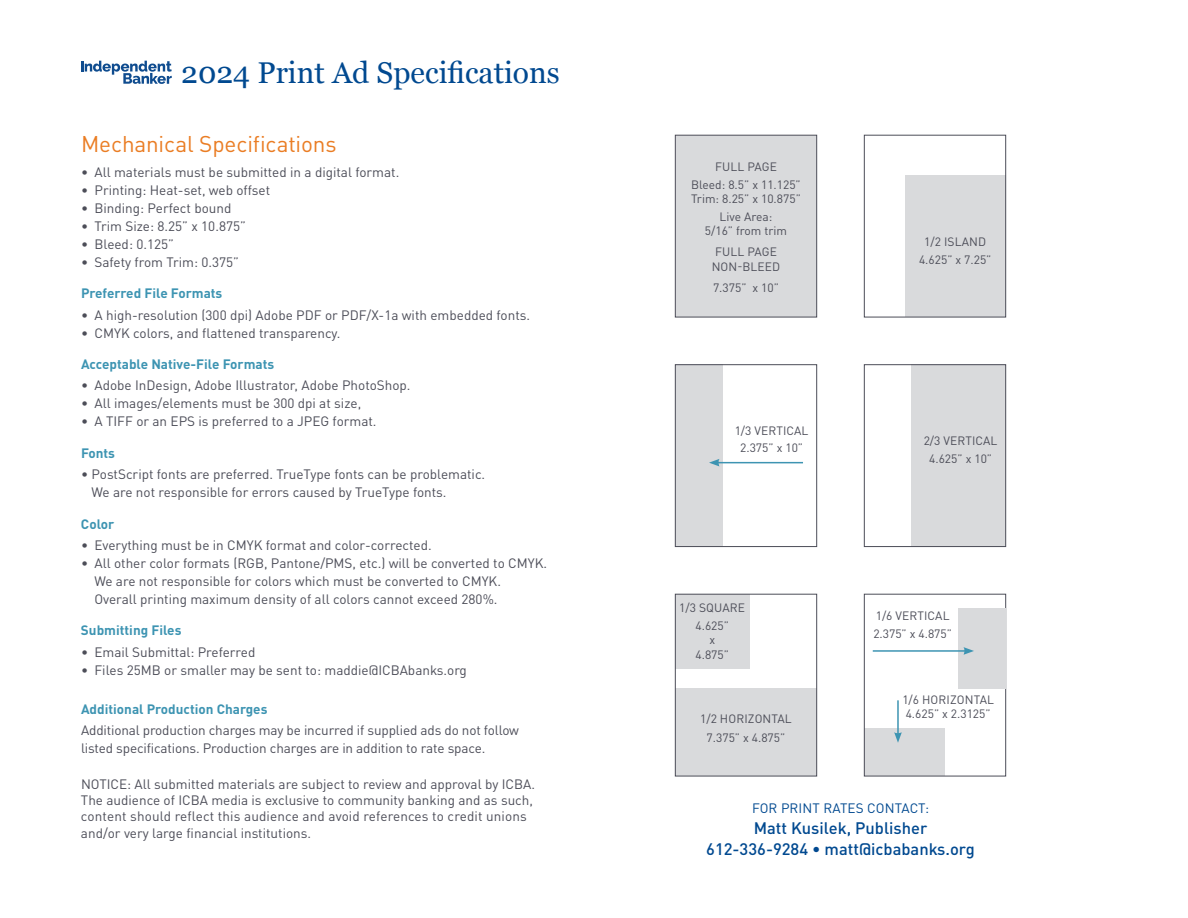
<style>
.page{position:relative;width:1188px;height:918px;background:#fff}
.page>*{position:absolute;margin:0;border:0;box-sizing:border-box;transform-origin:0 0}
.t1{font:30px "Georgia";color:#014990}
.t2{font:22.5px "DINOT";letter-spacing:-.005em;color:#ea7d24}
.t3{font:500 16.5px "DINOT";color:#014990}
.t4{font:13.5px/18px "DINOT";color:#4c4d58}
.t5{font:700 13.5px "DINOT";color:#3d94b2}
.t6{font:13.5px "DINOT";letter-spacing:.01em;color:#014990}
.t7{font:12px/14.4px "DINOT";color:#4c4d58}
</style>
<div class="page">
<div style="left:864px;top:729px;width:81px;height:47px;background:#d9dadc"></div>
<div style="left:864px;top:594px;width:142px;height:182px;border:1px solid #4c4d58"></div>
<div style="left:675px;top:135px;width:142px;height:182px;background:#d9dadc;border:1px solid #4c4d58"></div>
<div style="left:959px;top:608px;width:47px;height:81px;background:#d9dadc"></div>
<hr style="left:873px;top:650px;width:93px;height:2px;background:#3d94b2">
<svg style="left:964px;top:647px;width:10px;height:8px"></svg>
<hr style="left:897px;top:700px;width:2px;height:35px;background:#3d94b2">
<svg style="left:894px;top:732px;width:8px;height:11px"></svg>
<div style="left:905px;top:176px;width:101px;height:141px;background:#d9dadc"></div>
<div style="left:864px;top:135px;width:142px;height:182px;border:1px solid #4c4d58"></div>
<div style="left:675px;top:365px;width:48px;height:182px;background:#d9dadc"></div>
<hr style="left:717px;top:462px;width:86px;height:1px;background:#3d94b2">
<svg style="left:709px;top:459px;width:11px;height:7px"></svg>
<div style="left:675px;top:364px;width:142px;height:183px;border:1px solid #4c4d58"></div>
<div style="left:912px;top:364px;width:94px;height:183px;background:#d9dadc"></div>
<div style="left:864px;top:364px;width:142px;height:183px;border:1px solid #4c4d58"></div>
<div style="left:675px;top:594px;width:74px;height:74px;background:#d9dadc"></div>
<div style="left:675px;top:688px;width:142px;height:88px;background:#d9dadc"></div>
<div style="left:675px;top:594px;width:142px;height:182px;border:1px solid #4c4d58"></div>
<svg style="left:81px;top:61px;width:91px;height:23px"></svg>
<p class="t1" style="left:181px;top:51px;width:380px">2024 Print Ad Specifications</p>
<p class="t2" style="left:81px;top:130px;width:257px">Mechanical Specifications</p>
<p class="t4" style="left:81px;top:163px;width:320px">• All materials must be submitted in a digital format.</p>
<p class="t4" style="left:81px;top:181px;width:191px">• Printing: Heat-set, web offset</p>
<p class="t4" style="left:81px;top:199px;width:152px">• Binding: Perfect bound</p>
<p class="t4" style="left:81px;top:217px;width:167px">• Trim Size: 8.25” x 10.875”</p>
<p class="t4" style="left:81px;top:235px;width:95px">• Bleed: 0.125”</p>
<p class="t4" style="left:81px;top:253px;width:160px">• Safety from Trim: 0.375”</p>
<p class="t5" style="left:81px;top:285px;width:143px">Preferred File Formats</p>
<p class="t4" style="left:81px;top:306px;width:451px">• A high-resolution (300 dpi) Adobe PDF or PDF/X-1a with embedded fonts.</p>
<p class="t4" style="left:81px;top:324px;width:261px">• CMYK colors, and flattened transparency.</p>
<p class="t5" style="left:81px;top:355px;width:195px">Acceptable Native-File Formats</p>
<p class="t4" style="left:81px;top:376px;width:331px">• Adobe InDesign, Adobe Illustrator, Adobe PhotoShop.</p>
<p class="t4" style="left:81px;top:394px;width:282px">• All images/elements must be 300 dpi at size,</p>
<p class="t4" style="left:81px;top:412px;width:297px">• A TIFF or an EPS is preferred to a JPEG format.</p>
<p class="t5" style="left:81px;top:444px;width:36px">Fonts</p>
<p class="t4" style="left:92px;top:465px;width:395px;text-indent:-11px">• PostScript fonts are preferred. TrueType fonts can be problematic.<br>We are not responsible for errors caused by TrueType fonts.</p>
<p class="t5" style="left:81px;top:515px;width:35px">Color</p>
<p class="t4" style="left:81px;top:536px;width:352px">• Everything must be in CMYK format and color-corrected.</p>
<p class="t4" style="left:94px;top:554px;width:454px;text-indent:-13px">• All other color formats (RGB, Pantone/PMS, etc.) will be converted to CMYK.<br>We are not responsible for colors which must be converted to CMYK.<br>Overall printing maximum density of all colors cannot exceed 280%.</p>
<p class="t5" style="left:81px;top:622px;width:102px">Submitting Files</p>
<p class="t4" style="left:81px;top:643px;width:176px">• Email Submittal: Preferred</p>
<p class="t4" style="left:81px;top:661px;width:387px">• Files 25MB or smaller may be sent to: maddie@ICBAbanks.org</p>
<p class="t5" style="left:81px;top:701px;width:188px">Additional Production Charges</p>
<p class="t4" style="left:81px;top:721px;width:440px">Additional production charges may be incurred if supplied ads do not follow listed specifications. Production charges are in addition to rate space.</p>
<p class="t4" style="left:81px;top:776px;width:456px;line-height:16.2px">NOTICE: All submitted materials are subject to review and approval by ICBA.<br>The audience of ICBA media is exclusive to community banking and as such, content should reflect this audience and avoid references to credit unions and/or very large financial institutions.</p>
<p class="t7" style="left:715px;top:159px;width:63px">FULL PAGE</p>
<p class="t7" style="left:691px;top:177px;width:111px">Bleed: 8.5” x 11.125”<br>Trim: 8.25” x 10.875”</p>
<p class="t7" style="left:705px;top:209px;width:84px;text-align:center">Live Area:<br>5/16” from trim</p>
<p class="t7" style="left:712px;top:245px;width:70px">FULL PAGE<br>NON-BLEED</p>
<p class="t7" style="left:713px;top:280px;width:67px">7.375” x 10”</p>
<p class="t7" style="left:735px;top:423px;width:75px">1/3 VERTICAL</p>
<p class="t7" style="left:740px;top:440px;width:64px">2.375” x 10”</p>
<p class="t7" style="left:679px;top:600px;width:67px">1/3 SQUARE</p>
<p class="t7" style="left:696px;top:618px;width:35px;text-align:center">4.625” x<br>4.875”</p>
<p class="t7" style="left:700px;top:712px;width:93px">1/2 HORIZONTAL</p>
<p class="t7" style="left:707px;top:730px;width:80px">7.375” x 4.875”</p>
<p class="t7" style="left:924px;top:234px;width:63px">1/2 ISLAND</p>
<p class="t7" style="left:919px;top:252px;width:74px">4.625” x 7.25”</p>
<p class="t7" style="left:924px;top:434px;width:75px">2/3 VERTICAL</p>
<p class="t7" style="left:929px;top:451px;width:64px">4.625” x 10”</p>
<p class="t7" style="left:876px;top:608px;width:75px">1/6 VERTICAL</p>
<p class="t7" style="left:873px;top:626px;width:80px">2.375” x 4.875”</p>
<p class="t7" style="left:902px;top:692px;width:93px">1/6 HORIZONTAL<br>4.625” x 2.3125”</p>
<p class="t6" style="left:752px;top:799px;width:178px">FOR PRINT RATES CONTACT:</p>
<p class="t3" style="left:754px;top:817px;width:175px">Matt Kusilek, Publisher</p>
<p class="t3" style="left:706px;top:838px;width:270px">612-336-9284 • matt@icbabanks.org</p>
</div>
